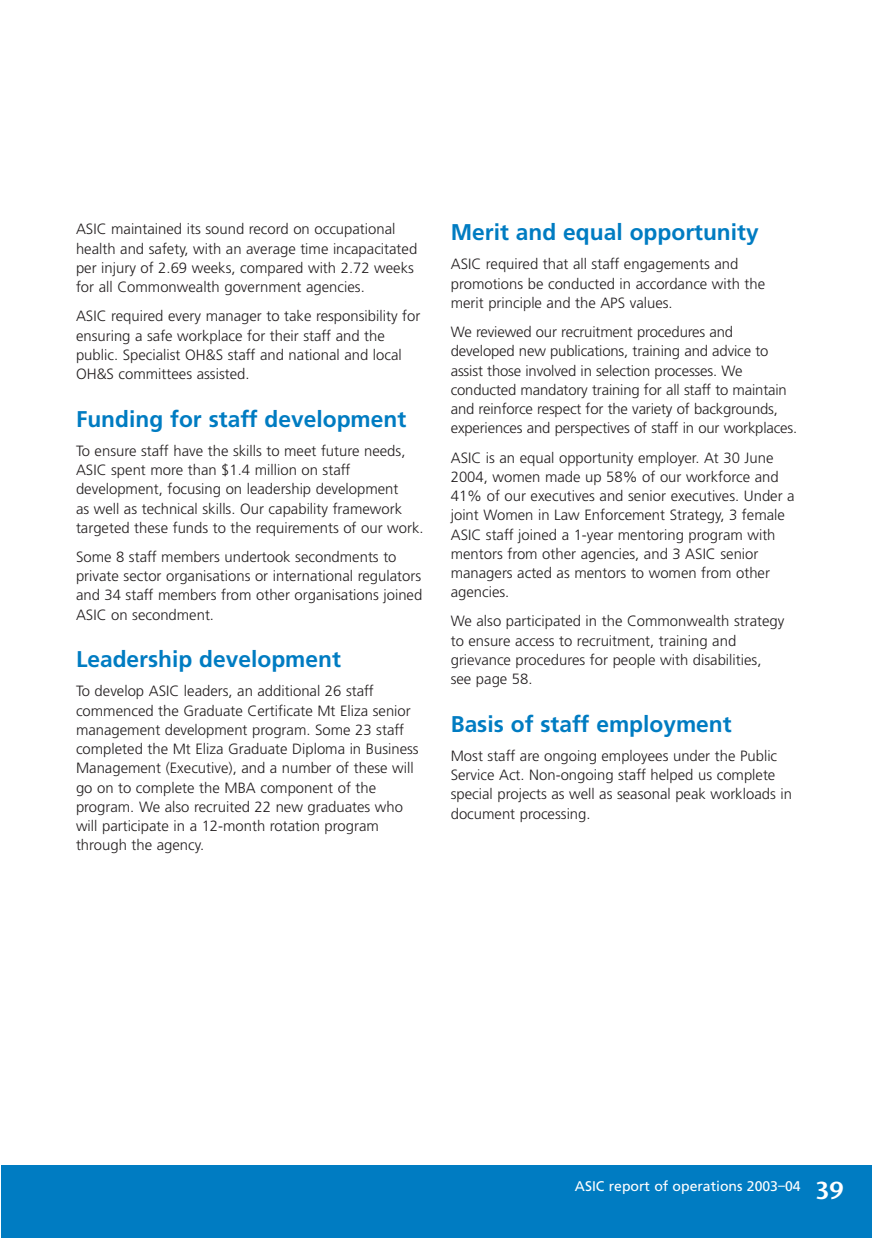
<style>
.page{position:relative;width:872px;height:1239px;background:#fff}
.page>*{position:absolute;margin:0;border:0;box-sizing:border-box;transform-origin:0 0}
.t1{font:600 24.5px "Stone Sans";color:#fff}
.t2{font:700 22.75px "Frutiger";color:#007cc2}
.t3{font:300 14.88px/19.2px "Frutiger";color:#231f20}
.t4{font:14px "Frutiger";color:#fff}
</style>
<div class="page">
<div style="left:2px;top:1166px;width:870px;height:72px;background:#007cc2"></div>
<p class="t3" style="left:76px;top:221px;width:343px">ASIC maintained its sound record on occupational health and safety, with an average time incapacitated per injury of 2.69 weeks, compared with 2.72 weeks for all Commonwealth government agencies.</p>
<p class="t3" style="left:76px;top:308px;width:346px">ASIC required every manager to take responsibility for ensuring a safe workplace for their staff and the public. Specialist OH&amp;S staff and national and local OH&amp;S committees assisted.</p>
<h2 class="t2" style="left:76px;top:410px;width:332px">Funding for staff development</h2>
<p class="t3" style="left:76px;top:442px;width:349px">To ensure staff have the skills to meet future needs, ASIC spent more than $1.4 million on staff development, focusing on leadership development<br>as well as technical skills. Our capability framework targeted these funds to the requirements of our work.</p>
<p class="t3" style="left:76px;top:548px;width:348px">Some 8 staff members undertook secondments to private sector organisations or international regulators and 34 staff members from other organisations joined ASIC on secondment.</p>
<h2 class="t2" style="left:76px;top:650px;width:266px">Leadership development</h2>
<p class="t3" style="left:76px;top:683px;width:344px">To develop ASIC leaders, an additional 26 staff commenced the Graduate Certificate Mt Eliza senior management development program. Some 23 staff completed the Mt Eliza Graduate Diploma in Business Management (Executive), and a number of these will go on to complete the MBA component of the program. We also recruited 22 new graduates who will participate in a 12-month rotation program through the agency.</p>
<h2 class="t2" style="left:451px;top:223px;width:309px">Merit and equal opportunity</h2>
<p class="t3" style="left:451px;top:256px;width:316px">ASIC required that all staff engagements and promotions be conducted in accordance with the merit principle and the APS values.</p>
<p class="t3" style="left:451px;top:323px;width:348px">We reviewed our recruitment procedures and developed new publications, training and advice to assist those involved in selection processes. We conducted mandatory training for all staff to maintain and reinforce respect for the variety of backgrounds, experiences and perspectives of staff in our workplaces.</p>
<p class="t3" style="left:451px;top:449px;width:345px">ASIC is an equal opportunity employer. At 30 June 2004, women made up 58% of our workforce and 41% of our executives and senior executives. Under a joint Women in Law Enforcement Strategy, 3 female ASIC staff joined a 1-year mentoring program with mentors from other agencies, and 3 ASIC senior managers acted as mentors to women from other agencies.</p>
<p class="t3" style="left:451px;top:613px;width:335px">We also participated in the Commonwealth strategy to ensure access to recruitment, training and grievance procedures for people with disabilities, see page 58.</p>
<h2 class="t2" style="left:451px;top:715px;width:282px">Basis of staff employment</h2>
<p class="t3" style="left:451px;top:747px;width:343px">Most staff are ongoing employees under the Public Service Act. Non-ongoing staff helped us complete special projects as well as seasonal peak workloads in document processing.</p>
<p class="t4" style="left:575px;top:1181px;width:227px">ASIC report of operations 2003–04</p>
<h1 class="t1" style="left:815px;top:1181px;width:30px">39</h1>
</div>
